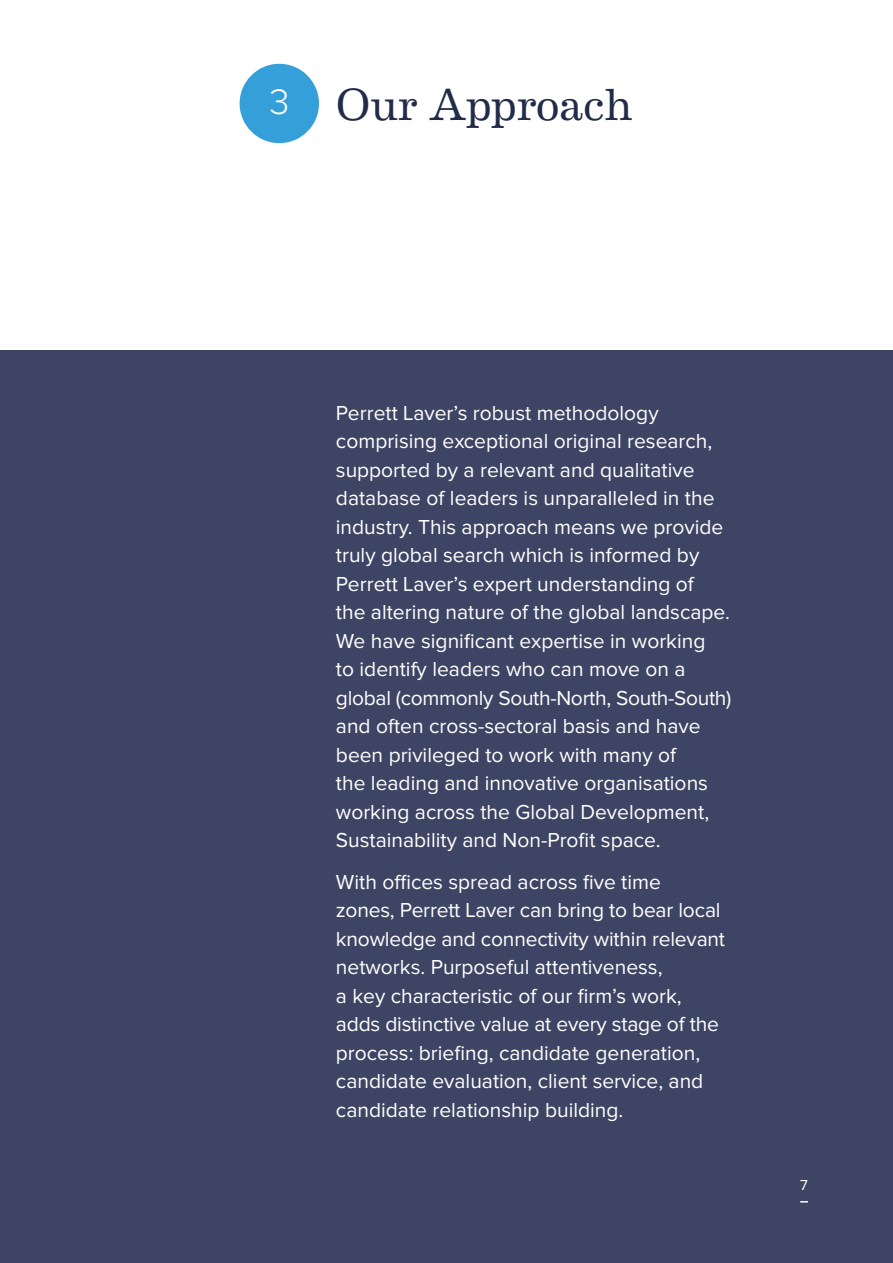
<style>
.page{position:relative;width:893px;height:1263px;background:#fff}
.page>*{position:absolute;margin:0;border:0;box-sizing:border-box;transform-origin:0 0}
.t1{font:45px "Eames Century Modern";letter-spacing:-.005em;color:#212c48}
.t2{font:21px/28.5px "Proxima Nova";color:#fff}
.t3{font:15px "Proxima Nova";color:#fff}
.s1{font-family:"Proxima Nova";font-weight:300;font-size:36.75px;color:#fff}
</style>
<div class="page">
<div style="left:0;top:350px;width:893px;height:913px;background:#3e4564"></div>
<div style="left:240px;top:64px;width:79px;height:79px;background:#359fda;border-radius:50%"></div>
<h1 class="t1" style="left:268px;top:71px;width:366px"><span class="s1">3</span> Our Approach</h1>
<p class="t2" style="left:336px;top:400px;width:397px">Perrett Laver’s robust methodology comprising exceptional original research, supported by a relevant and qualitative database of leaders is unparalleled in the industry. This approach means we provide truly global search which is informed by Perrett Laver’s expert understanding of<br>the altering nature of the global landscape.<br>We have significant expertise in working<br>to identify leaders who can move on a global (commonly South-North, South-South) and often cross-sectoral basis and have been privileged to work with many of<br>the leading and innovative organisations working across the Global Development, Sustainability and Non-Profit space.</p>
<p class="t2" style="left:336px;top:868px;width:391px">With offices spread across five time zones, Perrett Laver can bring to bear local knowledge and connectivity within relevant networks. Purposeful attentiveness,<br>a key characteristic of our firm’s work, adds distinctive value at every stage of the process: briefing, candidate generation, candidate evaluation, client service, and candidate relationship building.</p>
<p class="t3" style="left:800px;top:1178px;width:9px">7</p>
</div>
